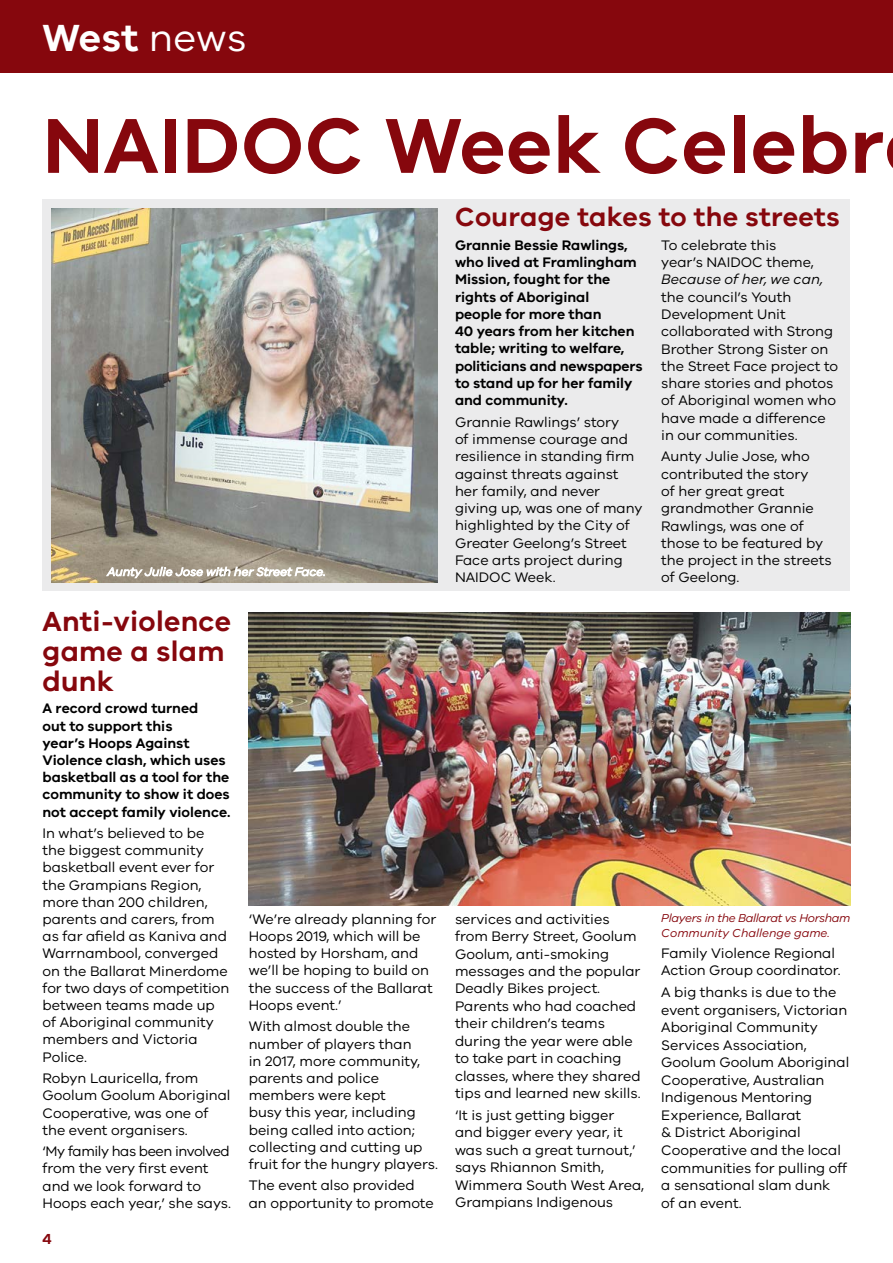
<style>
.page{position:relative;width:893px;height:1263px;background:#fff}
.page>*{position:absolute;margin:0;border:0;box-sizing:border-box;transform-origin:0 0}
.t1{font:600 80.25px "VIC";letter-spacing:.01em;color:#86070d}
.t2{font:600 39px "VIC";color:#fff}
.t3{font:600 28.5px/30px "VIC";letter-spacing:.01em;color:#86070d}
.t4{font:600 27px "VIC";letter-spacing:.01em;color:#86070d}
.t5{font:600 15px "VIC";color:#86070d}
.t6{font:14.25px/17.2px "VIC";color:#000}
.t7{font:600 14.25px/17.2px "VIC";color:#000}
.t8{font:italic 14.25px "VIC";color:#000}
.t9{font:italic 11.85px/15px "VIC";letter-spacing:-.025em;color:#86070d}
.s1{font-weight:400}
</style>
<div class="page">
<div style="left:0;top:0;width:893px;height:72px;background:#86070d"></div>
<div style="left:43px;top:200px;width:807px;height:391px;background:#ebebec"></div>
<img style="left:51px;top:208px;width:387px;height:375px">
<img style="left:249px;top:612px;width:601px;height:294px">
<svg style="left:107px;top:567px;width:218px;height:11px;background:#c6c0b6"></svg>
<h2 class="t2" style="left:43px;top:14px;width:206px">West <span class="s1">news</span></h2>
<h1 class="t1" style="left:43px;top:97px;width:843px">NAIDOC Week Celebr</h1>
<h3 class="t4" style="left:455px;top:201px;width:386px">Courage takes to the streets</h3>
<h3 class="t3" style="left:43px;top:606px;width:190px">Anti-violence game a slam dunk</h3>
<p class="t7" style="left:43px;top:699px;width:189px">A record crowd turned<br>out to support this<br>year’s Hoops Against<br>Violence clash, which uses basketball as a tool for the community to show it does not accept family violence.</p>
<p class="t6" style="left:43px;top:824px;width:188px">In what’s believed to be the biggest community basketball event ever for the Grampians Region, more than 200 children, parents and carers, from as far afield as Kaniva and<br>Warrnambool, converged on the Ballarat Minerdome for two days of competition between teams made up of Aboriginal community members and Victoria<br>Police.</p>
<p class="t6" style="left:43px;top:1069px;width:190px">Robyn Lauricella, from<br>Goolum Goolum Aboriginal<br>Cooperative, was one of the event organisers.</p>
<p class="t6" style="left:43px;top:1142px;width:190px">‘My family has been involved from the very first event and we look forward to<br>Hoops each year,’ she says.</p>
<p class="t5" style="left:43px;top:1230px;width:11px">4</p>
<p class="t7" style="left:455px;top:236px;width:189px">Grannie Bessie Rawlings, who lived at Framlingham<br>Mission, fought for the rights of Aboriginal<br>people for more than<br>40 years from her kitchen table; writing to welfare, politicians and newspapers to stand up for her family and community.</p>
<p class="t6" style="left:455px;top:413px;width:189px">Grannie Rawlings’ story<br>of immense courage and resilience in standing firm against threats against her family, and never giving up, was one of many highlighted by the City of<br>Greater Geelong’s Street<br>Face arts project during<br>NAIDOC Week.</p>
<p class="t6" style="left:661px;top:236px;width:154px">To celebrate this year’s NAIDOC theme,</p>
<p class="t8" style="left:661px;top:271px;width:163px">Because of her, we can,</p>
<p class="t6" style="left:661px;top:288px;width:178px">the council’s Youth<br>Development Unit collaborated with Strong<br>Brother Strong Sister on the Street Face project to share stories and photos of Aboriginal women who have made a difference in our communities.</p>
<p class="t6" style="left:661px;top:448px;width:172px">Aunty Julie Jose, who contributed the story<br>of her great great grandmother Grannie<br>Rawlings, was one of those to be featured by the project in the streets of Geelong.</p>
<p class="t6" style="left:249px;top:910px;width:189px">‘We’re already planning for<br>Hoops 2019, which will be hosted by Horsham, and we’ll be hoping to build on the success of the Ballarat<br>Hoops event.’</p>
<p class="t6" style="left:249px;top:1017px;width:191px">With almost double the number of players than<br>in 2017, more community, parents and police members were kept<br>busy this year, including being called into action; collecting and cutting up fruit for the hungry players.</p>
<p class="t6" style="left:249px;top:1176px;width:186px">The event also provided an opportunity to promote</p>
<p class="t6" style="left:455px;top:910px;width:187px">services and activities from Berry Street, Goolum<br>Goolum, anti-smoking messages and the popular<br>Deadly Bikes project.<br>Parents who had coached their children’s teams during the year were able to take part in coaching classes, where they shared tips and learned new skills.</p>
<p class="t6" style="left:455px;top:1106px;width:191px">‘It is just getting bigger and bigger every year, it was such a great turnout,’ says Rhiannon Smith,<br>Wimmera South West Area,<br>Grampians Indigenous</p>
<p class="t9" style="left:661px;top:910px;width:191px">Players in the Ballarat vs Horsham<br>Community Challenge game.</p>
<p class="t6" style="left:661px;top:943px;width:181px">Family Violence Regional<br>Action Group coordinator.</p>
<p class="t6" style="left:661px;top:983px;width:190px">A big thanks is due to the event organisers, Victorian<br>Aboriginal Community<br>Services Association,<br>Goolum Goolum Aboriginal<br>Cooperative, Australian<br>Indigenous Mentoring<br>Experience, Ballarat<br>&amp; District Aboriginal<br>Cooperative and the local communities for pulling off a sensational slam dunk<br>of an event.</p>
</div>
